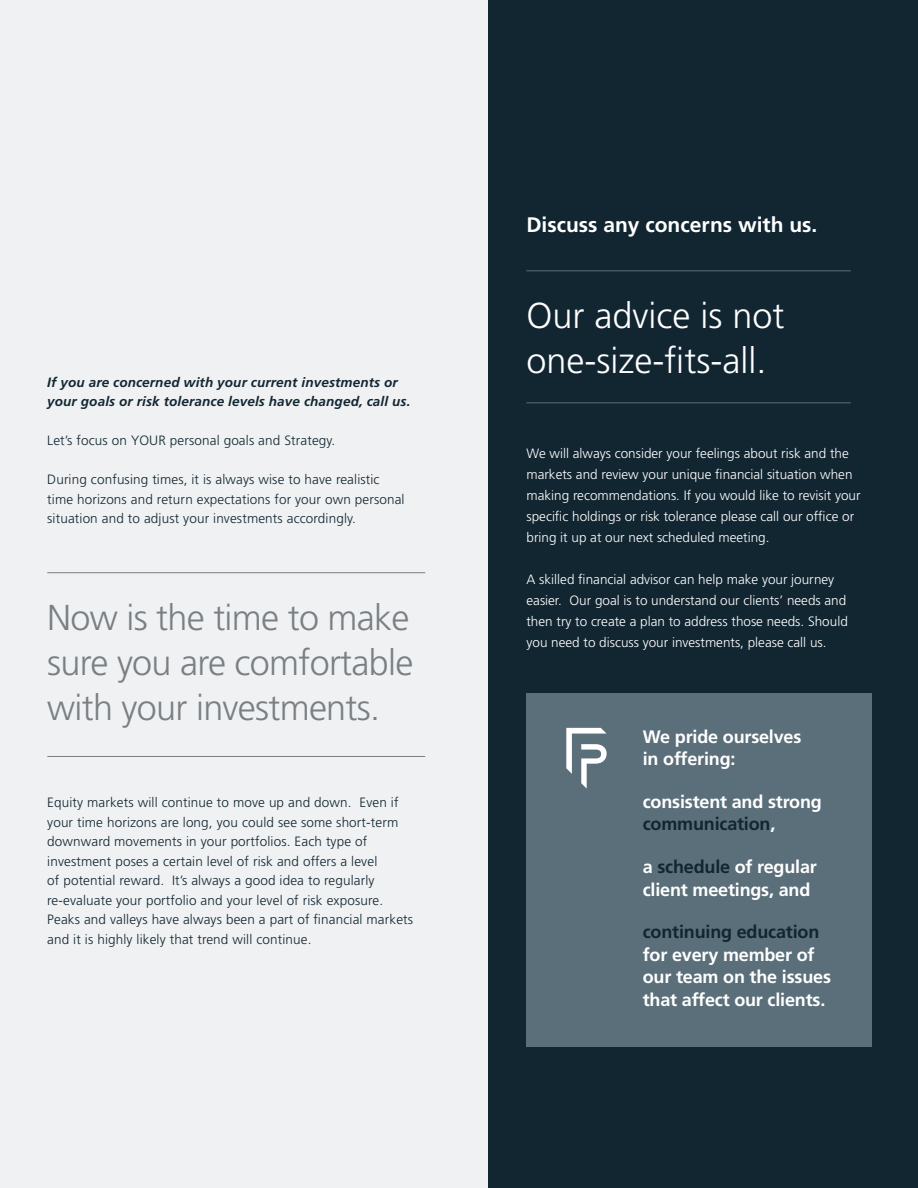
<style>
.page{position:relative;width:918px;height:1188px;background:#fff}
.page>*{position:absolute;margin:0;border:0;box-sizing:border-box;transform-origin:0 0}
.t1{font:300 36px/45px "Frutiger";letter-spacing:-.02em;color:#797f84;text-align:justify}
.t2{font:300 36px/45px "Frutiger";color:#fff}
.t3{font:700 21px "Frutiger";color:#fff}
.t4{font:700 18px/22.5px "Frutiger";letter-spacing:-.01em;color:#fff}
.t5{font:700 18px "Frutiger";letter-spacing:-.01em;color:#122632}
.t6{font:300 13.5px/19.5px "Frutiger";letter-spacing:.01em;color:#122632}
.t7{font:300 13.5px/21px "Frutiger";color:#fff}
.t8{font:italic 700 13.5px/19.5px "Frutiger";letter-spacing:.01em;color:#122632}
.s1{color:#122632}
</style>
<div class="page">
<div style="left:0;top:0;width:488px;height:1188px;background:#eff1f2"></div>
<hr style="left:47px;top:572px;width:378px;height:1px;background:#797f84">
<hr style="left:47px;top:756px;width:378px;height:1px;background:#797f84">
<div style="left:488px;top:0;width:430px;height:1188px;background:#122632"></div>
<div style="left:526px;top:693px;width:346px;height:354px;background:#5b6f7b"></div>
<svg style="left:566px;top:728px;width:41px;height:61px"></svg>
<hr style="left:526px;top:271px;width:325px;height:1px;background:#5b6f7b">
<hr style="left:526px;top:403px;width:325px;height:1px;background:#5b6f7b">
<p class="t8" style="left:47px;top:372px;width:365px">If you are concerned with your current investments or your goals or risk tolerance levels have changed, call us.</p>
<p class="t6" style="left:47px;top:431px;width:289px">Let’s focus on YOUR personal goals and Strategy.</p>
<p class="t6" style="left:47px;top:470px;width:359px">During confusing times, it is always wise to have realistic time horizons and return expectations for your own personal situation and to adjust your investments accordingly.</p>
<h1 class="t1" style="left:47px;top:595px;width:368px">Now is the time to make sure you are comfortable with your investments.</h1>
<p class="t6" style="left:47px;top:793px;width:367px">Equity markets will continue to move up and down. Even if your time horizons are long, you could see some short-term downward movements in your portfolios. Each type of investment poses a certain level of risk and offers a level<br>of potential reward. It’s always a good idea to regularly re-evaluate your portfolio and your level of risk exposure.<br>Peaks and valleys have always been a part of financial markets and it is highly likely that trend will continue.</p>
<h2 class="t3" style="left:526px;top:212px;width:292px">Discuss any concerns with us.</h2>
<h1 class="t2" style="left:526px;top:293px;width:260px">Our advice is not one-size-fits-all.</h1>
<p class="t7" style="left:526px;top:443px;width:336px">We will always consider your feelings about risk and the markets and review your unique financial situation when making recommendations. If you would like to revisit your specific holdings or risk tolerance please call our office or bring it up at our next scheduled meeting.</p>
<p class="t7" style="left:526px;top:569px;width:323px">A skilled financial advisor can help make your journey easier. Our goal is to understand our clients’ needs and then try to create a plan to address those needs. Should you need to discuss your investments, please call us.</p>
<h3 class="t4" style="left:643px;top:725px;width:160px">We pride ourselves in offering:</h3>
<h3 class="t4" style="left:643px;top:790px;width:181px">consistent and strong <span class="s1">communication</span>,</h3>
<h3 class="t4" style="left:643px;top:856px;width:176px">a <span class="s1">schedule</span> of regular client meetings, and</h3>
<h3 class="t5" style="left:643px;top:921px;width:178px">continuing education</h3>
<h3 class="t4" style="left:643px;top:943px;width:190px">for every member of our team on the issues that affect our clients.</h3>
</div>
